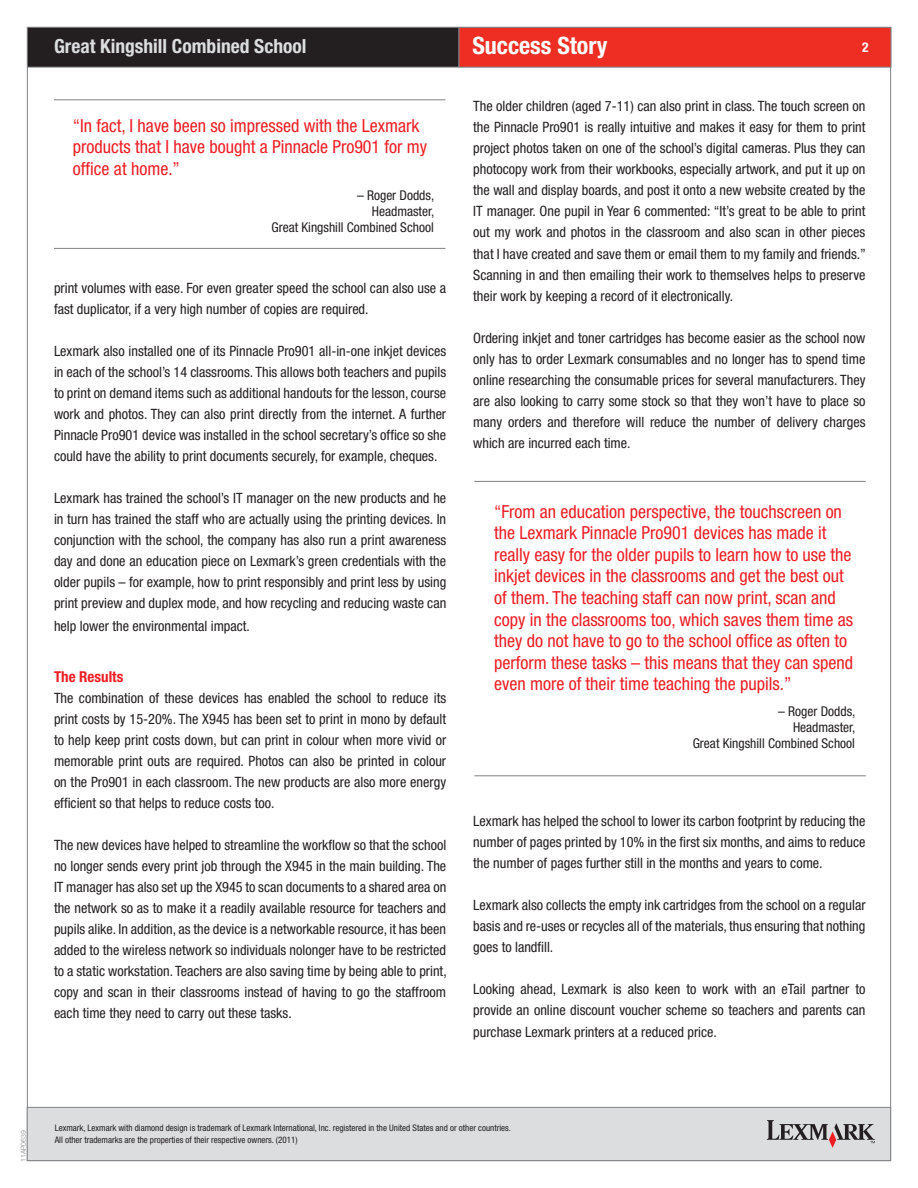
<style>
.page{position:relative;width:918px;height:1188px;background:#fff}
.page>*{position:absolute;margin:0;border:0;box-sizing:border-box;transform-origin:0 0}
.t1{font:700 condensed 24px "Helvetica Neue LT Std";color:#fff}
.t2{font:700 condensed 19.5px "Helvetica Neue LT Std";color:#dcdddf}
.t3{font:condensed 18px/21.6px "Helvetica Neue LT Std";color:#ee1d23}
.t4{font:700 condensed 15px "Helvetica Neue LT Std";color:#ee1d23}
.t5{font:condensed 14.25px/21px "Helvetica Neue LT Std";color:#231f20;text-align:justify}
.t6{font:condensed 13.5px/16.2px "Helvetica Neue LT Std";color:#231f20;text-align:right}
.t7{font:700 condensed 13.5px "Helvetica Neue LT Std";color:#fff}
.t8{font:condensed 9px/12px "Helvetica Neue LT Std";color:#231f20}
.t9{font:300 6.75px "Helvetica Neue LT Std";color:#808083}
</style>
<div class="page">
<div style="left:27px;top:27px;width:432px;height:40px;background:#231f20"></div>
<div style="left:27px;top:27px;width:432px;height:41px;border:1px solid #808285"></div>
<div style="left:459px;top:27px;width:432px;height:41px;background:#ee2e22;border:1px solid #808285"></div>
<div style="left:27px;top:1107px;width:864px;height:54px;background:#dcdddf;border:1px solid #808285"></div>
<svg style="left:767px;top:1120px;width:108px;height:28px"></svg>
<hr style="left:54px;top:248px;width:391px;height:1px;background:#808285">
<hr style="left:54px;top:99px;width:391px;height:1px;background:#808285">
<hr style="left:474px;top:775px;width:392px;height:1px;background:#808285">
<hr style="left:474px;top:481px;width:392px;height:1px;background:#808285">
<h2 class="t2" style="left:54px;top:35px;width:254px">Great Kingshill Combined School</h2>
<h1 class="t1" style="left:472px;top:31px;width:137px">Success Story</h1>
<p class="t7" style="left:862px;top:39px;width:8px">2</p>
<p class="t3" style="left:73px;top:114px;width:356px">“In fact, I have been so impressed with the Lexmark products that I have bought a Pinnacle Pro901 for my office at home.”</p>
<p class="t6" style="left:271px;top:187px;width:164px">– Roger Dodds,<br>Headmaster,<br>Great Kingshill Combined School</p>
<p class="t5" style="left:54px;top:278px;width:394px">print volumes with ease. For even greater speed the school can also use a fast duplicator, if a very high number of copies are required.</p>
<p class="t5" style="left:54px;top:341px;width:394px">Lexmark also installed one of its Pinnacle Pro901 all-in-one inkjet devices in each of the school’s 14 classrooms. This allows both teachers and pupils to print on demand items such as additional handouts for the lesson, course work and photos. They can also print directly from the internet. A further Pinnacle Pro901 device was installed in the school secretary’s office so she could have the ability to print documents securely, for example, cheques.</p>
<p class="t5" style="left:54px;top:488px;width:394px">Lexmark has trained the school’s IT manager on the new products and he in turn has trained the staff who are actually using the printing devices. In conjunction with the school, the company has also run a print awareness day and done an education piece on Lexmark’s green credentials with the older pupils – for example, how to print responsibly and print less by using print preview and duplex mode, and how recycling and reducing waste can</p>
<p class="t5" style="left:54px;top:615px;width:198px">help lower the environmental impact.</p>
<p class="t4" style="left:54px;top:667px;width:71px">The Results</p>
<p class="t5" style="left:54px;top:687px;width:394px">The combination of these devices has enabled the school to reduce its print costs by 15-20%. The X945 has been set to print in mono by default to help keep print costs down, but can print in colour when more vivid or memorable print outs are required. Photos can also be printed in colour on the Pro901 in each classroom. The new products are also more energy efficient so that helps to reduce costs too.</p>
<p class="t5" style="left:54px;top:834px;width:394px">The new devices have helped to streamline the workflow so that the school no longer sends every print job through the X945 in the main building. The IT manager has also set up the X945 to scan documents to a shared area on the network so as to make it a readily available resource for teachers and pupils alike. In addition, as the device is a networkable resource, it has been added to the wireless network so individuals nolonger have to be restricted to a static workstation. Teachers are also saving time by being able to print, copy and scan in their classrooms instead of having to go the staffroom each time they need to carry out these tasks.</p>
<p class="t5" style="left:473px;top:96px;width:394px">The older children (aged 7-11) can also print in class. The touch screen on the Pinnacle Pro901 is really intuitive and makes it easy for them to print project photos taken on one of the school’s digital cameras. Plus they can photocopy work from their workbooks, especially artwork, and put it up on the wall and display boards, and post it onto a new website created by the IT manager. One pupil in Year 6 commented: “It’s great to be able to print out my work and photos in the classroom and also scan in other pieces that I have created and save them or email them to my family and friends.” Scanning in and then emailing their work to themselves helps to preserve their work by keeping a record of it electronically.</p>
<p class="t5" style="left:473px;top:327px;width:394px">Ordering inkjet and toner cartridges has become easier as the school now only has to order Lexmark consumables and no longer has to spend time online researching the consumable prices for several manufacturers. They are also looking to carry some stock so that they won’t have to place so many orders and therefore will reduce the number of delivery charges which are incurred each time.</p>
<p class="t3" style="left:494px;top:500px;width:361px">“From an education perspective, the touchscreen on the Lexmark Pinnacle Pro901 devices has made it really easy for the older pupils to learn how to use the inkjet devices in the classrooms and get the best out of them. The teaching staff can now print, scan and copy in the classrooms too, which saves them time as they do not have to go to the school office as often to perform these tasks – this means that they can spend even more of their time teaching the pupils.”</p>
<p class="t6" style="left:693px;top:703px;width:164px">– Roger Dodds,<br>Headmaster,<br>Great Kingshill Combined School</p>
<p class="t5" style="left:473px;top:810px;width:394px">Lexmark has helped the school to lower its carbon footprint by reducing the number of pages printed by 10% in the first six months, and aims to reduce the number of pages further still in the months and years to come.</p>
<p class="t5" style="left:473px;top:894px;width:394px">Lexmark also collects the empty ink cartridges from the school on a regular basis and re-uses or recycles all of the materials, thus ensuring that nothing goes to landfill.</p>
<p class="t5" style="left:473px;top:978px;width:394px">Looking ahead, Lexmark is also keen to work with an eTail partner to provide an online discount voucher scheme so teachers and parents can</p>
<p class="t5" style="left:473px;top:1021px;width:245px">purchase Lexmark printers at a reduced price.</p>
<p class="t9" style="left:19px;top:1162px;width:33px;rotate:-90deg">11AP0639</p>
<p class="t8" style="left:55px;top:1122px;width:458px">Lexmark, Lexmark with diamond design is trademark of Lexmark International, Inc. registered in the United States and or other countries.<br>All other trademarks are the properties of their respective owners. (2011)</p>
</div>
